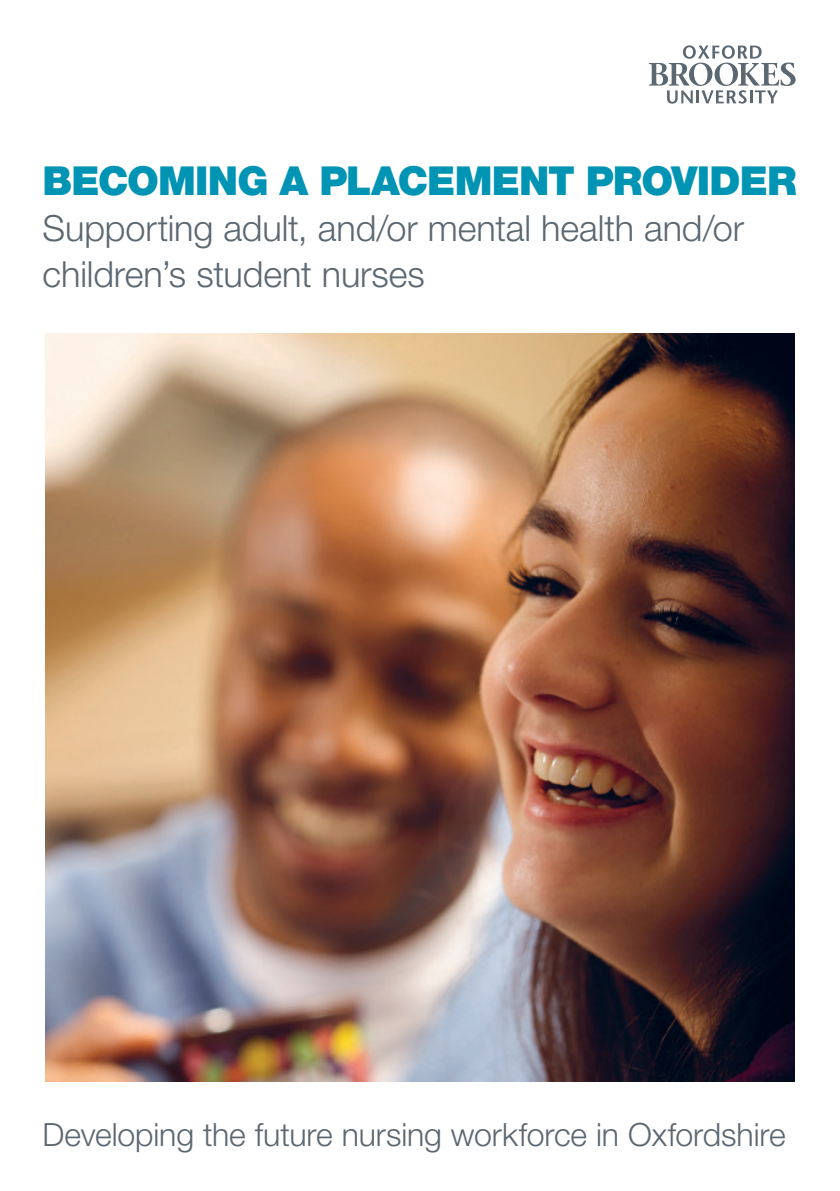
<style>
.page{position:relative;width:840px;height:1191px;background:#fff}
.page>*{position:absolute;margin:0;border:0;box-sizing:border-box;transform-origin:0 0}
.t1{font:900 40px "Helvetica Neue";letter-spacing:-.025em;color:#0094b4}
.t2{font:300 36px/46px "Helvetica Neue";letter-spacing:-.005em;color:#5b6771}
.t3{font:300 32px "Helvetica Neue";letter-spacing:-.005em;color:#5b6771}
</style>
<div class="page">
<svg style="left:648px;top:45px;width:147px;height:59px"></svg>
<img style="left:45px;top:333px;width:749px;height:748px">
<p class="t1" style="left:43px;top:157px;width:755px">BECOMING A PLACEMENT PROVIDER</p>
<p class="t2" style="left:43px;top:204px;width:702px">Supporting adult, and/or mental health and/or children’s student nurses</p>
<p class="t3" style="left:43px;top:1114px;width:744px">Developing the future nursing workforce in Oxfordshire</p>
</div>
